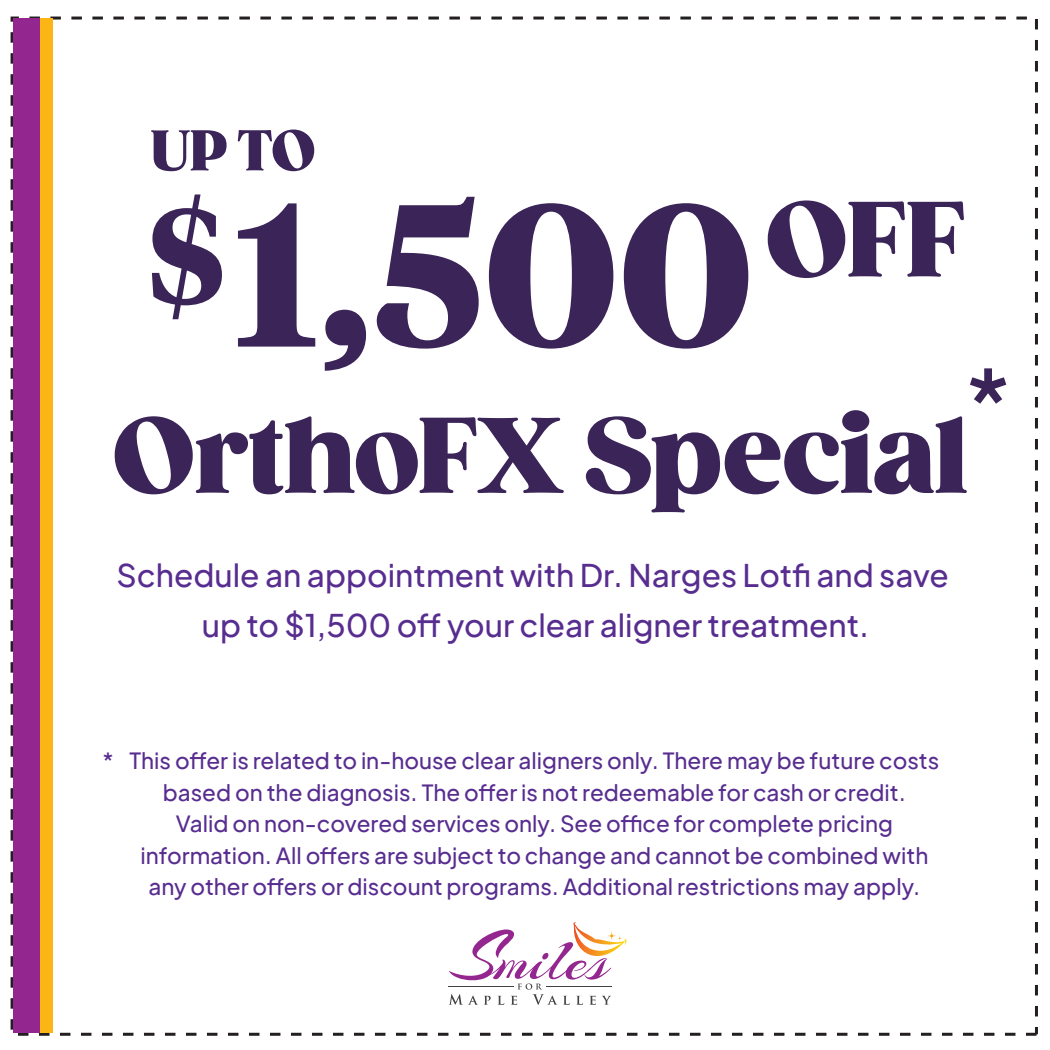
<style>
.page{position:relative;width:1050px;height:1050px;background:#fff}
.page>*{position:absolute;margin:0;border:0;box-sizing:border-box;transform-origin:0 0}
.t1{font:700 201.45px "Tiempos Headline";color:#3a2458}
.t2{font:800 103.95px "Gazpacho";letter-spacing:-.01em;color:#3a2458}
.t3{font:800 103.2px "Gazpacho";color:#3a2458}
.t4{font:800 55.5px "Gazpacho";color:#3a2458}
.t5{font:500 31.5px/49.5px "Plus Jakarta Sans";color:#582d90;text-align:center}
.t6{font:500 22.5px "Plus Jakarta Sans";color:#582d90}
</style>
<div class="page">
<div style="left:13px;top:18px;width:28px;height:1015px;background:#93268f"></div>
<div style="left:40px;top:18px;width:12px;height:1015px;background:#fbb515"></div>
<svg style="left:449px;top:922px;width:178px;height:83px"></svg>
<svg style="left:970px;top:368px;width:36px;height:36px"></svg>
<h3 class="t4" style="left:150px;top:117px;width:167px">UP TO</h3>
<h1 class="t1" style="left:148px;top:136px;width:607px"><sup>$</sup>1,500</h1>
<h3 class="t3" style="left:766px;top:176px;width:200px">OFF</h3>
<h2 class="t2" style="left:113px;top:392px;width:857px">OrthoFX Special</h2>
<h3 class="t5" style="left:117px;top:547px;width:834px">Schedule an appointment with Dr. Narges Lotfi and save up to $1,500 off your clear aligner treatment.</h3>
<p class="t6" style="left:103px;top:742px;width:838px">* This offer is related to in-house clear aligners only. There may be future costs</p>
<p class="t6" style="left:163px;top:774px;width:745px">based on the diagnosis. The offer is not redeemable for cash or credit.</p>
<p class="t6" style="left:176px;top:805px;width:719px">Valid on non-covered services only. See office for complete pricing</p>
<p class="t6" style="left:140px;top:837px;width:790px">information. All offers are subject to change and cannot be combined with</p>
<p class="t6" style="left:148px;top:868px;width:773px">any other offers or discount programs. Additional restrictions may apply.</p>
</div>
